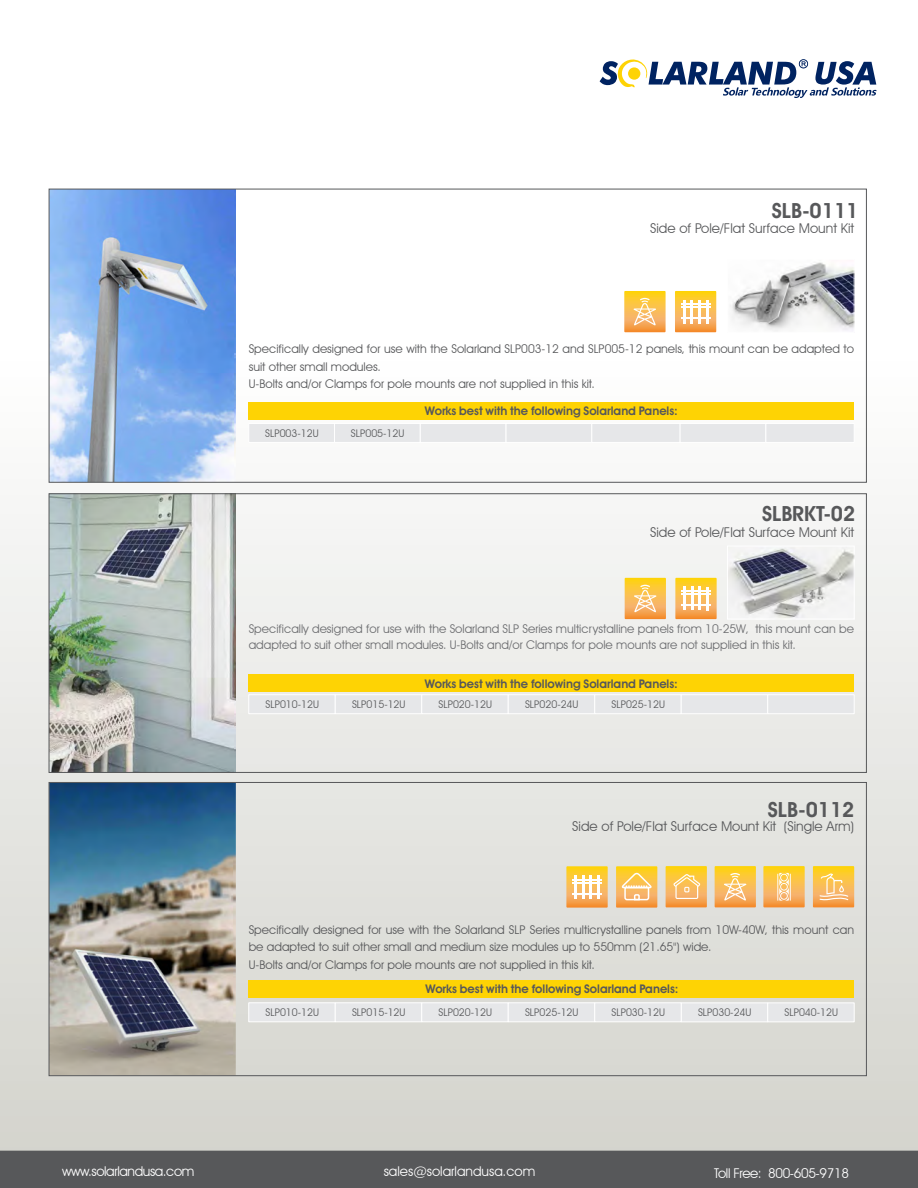
<style>
.page{position:relative;width:918px;height:1188px;background:#fff}
.page>*{position:absolute;margin:0;border:0;box-sizing:border-box;transform-origin:0 0}
.t1{font:700 21px "Avant Garde IT Cby BT";color:#57585a}
.t2{font:13.5px "Avant Garde IT Cby BT";color:#57585a}
.t3{font:13.5px "Avant Garde IT Cby BT";letter-spacing:-.03em;color:#fff}
.t4{font:13.5px "Avant Garde IT Cby BT";color:#fff}
.t5{font:12px/17.2px "Avant Garde IT Cby BT";color:#57585a}
.t6{font:12px/15.8px "Avant Garde IT Cby BT";color:#6c6d70}
.t7{font:700 12px "Avant Garde IT Cby BT";color:#57585a}
.t8{font:10.5px "Avant Garde IT Cby BT";color:#57585a}
</style>
<div class="page">
<div style="left:0;top:351px;width:918px;height:809px;background:linear-gradient(to bottom,#fcfcfa,#d2d2ca)"></div>
<div style="left:249px;top:402px;width:605px;height:17px;background:#fed304"></div>
<div style="left:249px;top:675px;width:605px;height:17px;background:#fed304"></div>
<img style="left:51px;top:191px;width:185px;height:290px">
<div style="left:249px;top:423px;width:86px;height:20px;background:#e6e7e9;border:1px solid #fff"></div>
<div style="left:334px;top:423px;width:86px;height:20px;background:#e6e7e9;border:1px solid #fff"></div>
<div style="left:420px;top:423px;width:86px;height:20px;background:#e6e7e9;border:1px solid #fff"></div>
<div style="left:506px;top:423px;width:86px;height:20px;background:#e6e7e9;border:1px solid #fff"></div>
<div style="left:592px;top:423px;width:88px;height:20px;background:#e6e7e9;border:1px solid #fff"></div>
<img style="left:730px;top:262px;width:122px;height:68px">
<div style="left:727px;top:259px;width:127px;height:73px;border:1px solid #fff"></div>
<img style="left:51px;top:495px;width:185px;height:276px">
<div style="left:624px;top:291px;width:42px;height:41px;background:linear-gradient(to right,#f5973c,#f4963c)"></div>
<svg style="left:624px;top:291px;width:41px;height:35px"></svg>
<svg style="left:675px;top:291px;width:41px;height:41px"></svg>
<svg style="left:681px;top:318px;width:29px;height:1px"></svg>
<hr style="left:683px;top:300px;width:3px;height:23px;background:#fff">
<hr style="left:690px;top:300px;width:3px;height:23px;background:#fff">
<hr style="left:698px;top:300px;width:3px;height:23px;background:#fff">
<hr style="left:706px;top:300px;width:2px;height:23px;background:#fff">
<svg style="left:675px;top:291px;width:41px;height:19px"></svg>
<svg style="left:625px;top:578px;width:41px;height:41px"></svg>
<svg style="left:625px;top:578px;width:41px;height:34px"></svg>
<svg style="left:675px;top:578px;width:42px;height:41px"></svg>
<hr style="left:681px;top:605px;width:30px;height:1px;background:#fff">
<hr style="left:683px;top:587px;width:3px;height:23px;background:#fff">
<hr style="left:691px;top:587px;width:2px;height:23px;background:#fff">
<hr style="left:699px;top:587px;width:2px;height:23px;background:#fff">
<hr style="left:706px;top:587px;width:3px;height:23px;background:#fff">
<svg style="left:675px;top:578px;width:41px;height:19px"></svg>
<div style="left:249px;top:695px;width:86px;height:19px;background:#e6e7e9;border:1px solid #fff"></div>
<div style="left:335px;top:695px;width:87px;height:19px;background:#e6e7e9;border:1px solid #fff"></div>
<div style="left:422px;top:695px;width:86px;height:19px;background:#e6e7e9;border:1px solid #fff"></div>
<div style="left:508px;top:695px;width:87px;height:19px;background:#e6e7e9;border:1px solid #fff"></div>
<div style="left:595px;top:695px;width:86px;height:19px;background:#e6e7e9;border:1px solid #fff"></div>
<img style="left:729px;top:548px;width:123px;height:69px">
<div style="left:727px;top:546px;width:127px;height:73px;border:1px solid #fff"></div>
<img style="left:51px;top:784px;width:185px;height:290px">
<div style="left:681px;top:695px;width:87px;height:19px;background:#e6e7e9;border:1px solid #fff"></div>
<div style="left:768px;top:695px;width:86px;height:19px;background:#e6e7e9;border:1px solid #fff"></div>
<svg style="left:666px;top:866px;width:41px;height:41px"></svg>
<svg style="left:666px;top:866px;width:41px;height:33px"></svg>
<div style="left:616px;top:866px;width:41px;height:42px;background:linear-gradient(to right,#f59338,#f59338)"></div>
<svg style="left:616px;top:867px;width:41px;height:34px"></svg>
<svg style="left:566px;top:866px;width:42px;height:42px"></svg>
<hr style="left:572px;top:893px;width:30px;height:1px;background:#fff">
<hr style="left:574px;top:875px;width:3px;height:24px;background:#fff">
<hr style="left:582px;top:875px;width:3px;height:24px;background:#fff">
<hr style="left:590px;top:875px;width:2px;height:24px;background:#fff">
<hr style="left:597px;top:875px;width:3px;height:24px;background:#fff">
<svg style="left:566px;top:867px;width:41px;height:19px"></svg>
<div style="left:715px;top:866px;width:41px;height:41px;background:linear-gradient(to right,#f4973e,#f4973e)"></div>
<svg style="left:715px;top:866px;width:41px;height:35px"></svg>
<div style="left:763px;top:866px;width:42px;height:41px;background:linear-gradient(to right,#f5973e,#f4973d)"></div>
<svg style="left:763px;top:866px;width:41px;height:35px"></svg>
<div style="left:813px;top:866px;width:41px;height:41px;background:linear-gradient(to right,#f4973e,#f4973e)"></div>
<svg style="left:813px;top:866px;width:41px;height:35px"></svg>
<div style="left:249px;top:980px;width:605px;height:17px;background:#fed304"></div>
<div style="left:249px;top:1003px;width:86px;height:19px;background:#e6e7e9;border:1px solid #fff"></div>
<div style="left:681px;top:1003px;width:87px;height:19px;background:#e6e7e9;border:1px solid #fff"></div>
<div style="left:335px;top:1003px;width:87px;height:19px;background:#e6e7e9;border:1px solid #fff"></div>
<div style="left:768px;top:1003px;width:86px;height:19px;background:#e6e7e9;border:1px solid #fff"></div>
<div style="left:422px;top:1003px;width:86px;height:19px;background:#e6e7e9;border:1px solid #fff"></div>
<div style="left:508px;top:1003px;width:87px;height:19px;background:#e6e7e9;border:1px solid #fff"></div>
<div style="left:595px;top:1003px;width:86px;height:19px;background:#e6e7e9;border:1px solid #fff"></div>
<div style="left:680px;top:423px;width:86px;height:20px;background:#e6e7e9;border:1px solid #fff"></div>
<div style="left:766px;top:423px;width:88px;height:20px;background:#e6e7e9;border:1px solid #fff"></div>
<div style="left:0;top:1151px;width:918px;height:37px;background:#57585a"></div>
<svg style="left:600px;top:59px;width:277px;height:39px"></svg>
<h1 class="t1" style="left:772px;top:202px;width:88px">SLB-0111</h1>
<p class="t2" style="left:650px;top:220px;width:205px">Side of Pole/Flat Surface Mount Kit</p>
<p class="t5" style="left:249px;top:340px;width:607px">Specifically designed for use with the Solarland SLP003-12 and SLP005-12 panels, this mount can be adapted to suit other small modules.<br>U-Bolts and/or Clamps for pole mounts are not supplied in this kit.</p>
<p class="t8" style="left:265px;top:427px;width:55px">SLP003-12U</p>
<p class="t8" style="left:351px;top:427px;width:55px">SLP005-12U</p>
<p class="t7" style="left:425px;top:406px;width:255px">Works best with the following Solarland Panels:</p>
<h1 class="t1" style="left:762px;top:505px;width:95px">SLBRKT-02</h1>
<p class="t2" style="left:650px;top:524px;width:205px">Side of Pole/Flat Surface Mount Kit</p>
<p class="t6" style="left:249px;top:621px;width:607px">Specifically designed for use with the Solarland SLP Series multicrystalline panels from 10-25W, this mount can be adapted to suit other small modules. U-Bolts and/or Clamps for pole mounts are not supplied in this kit.</p>
<p class="t7" style="left:425px;top:679px;width:255px">Works best with the following Solarland Panels:</p>
<p class="t8" style="left:266px;top:698px;width:55px">SLP010-12U</p>
<p class="t8" style="left:352px;top:698px;width:55px">SLP015-12U</p>
<p class="t8" style="left:439px;top:698px;width:55px">SLP020-12U</p>
<p class="t8" style="left:525px;top:698px;width:55px">SLP020-24U</p>
<p class="t8" style="left:612px;top:698px;width:55px">SLP025-12U</p>
<h1 class="t1" style="left:768px;top:801px;width:88px">SLB-0112</h1>
<p class="t2" style="left:572px;top:818px;width:283px">Side of Pole/Flat Surface Mount Kit (Single Arm)</p>
<p class="t5" style="left:249px;top:921px;width:607px">Specifically designed for use with the Solarland SLP Series multicrystalline panels from 10W-40W, this mount can be adapted to suit other small and medium size modules up to 550mm (21.65") wide.<br>U-Bolts and/or Clamps for pole mounts are not supplied in this kit.</p>
<p class="t7" style="left:426px;top:984px;width:255px">Works best with the following Solarland Panels:</p>
<p class="t8" style="left:266px;top:1006px;width:55px">SLP010-12U</p>
<p class="t8" style="left:352px;top:1006px;width:55px">SLP015-12U</p>
<p class="t8" style="left:439px;top:1006px;width:55px">SLP020-12U</p>
<p class="t8" style="left:525px;top:1006px;width:55px">SLP025-12U</p>
<p class="t8" style="left:612px;top:1006px;width:55px">SLP030-12U</p>
<p class="t8" style="left:698px;top:1006px;width:55px">SLP030-24U</p>
<p class="t8" style="left:785px;top:1006px;width:55px">SLP040-12U</p>
<p class="t3" style="left:62px;top:1163px;width:134px">www.solarlandusa.com</p>
<p class="t4" style="left:384px;top:1163px;width:153px">sales@solarlandusa.com</p>
<p class="t3" style="left:714px;top:1165px;width:136px">Toll Free: 800-605-9718</p>
</div>
